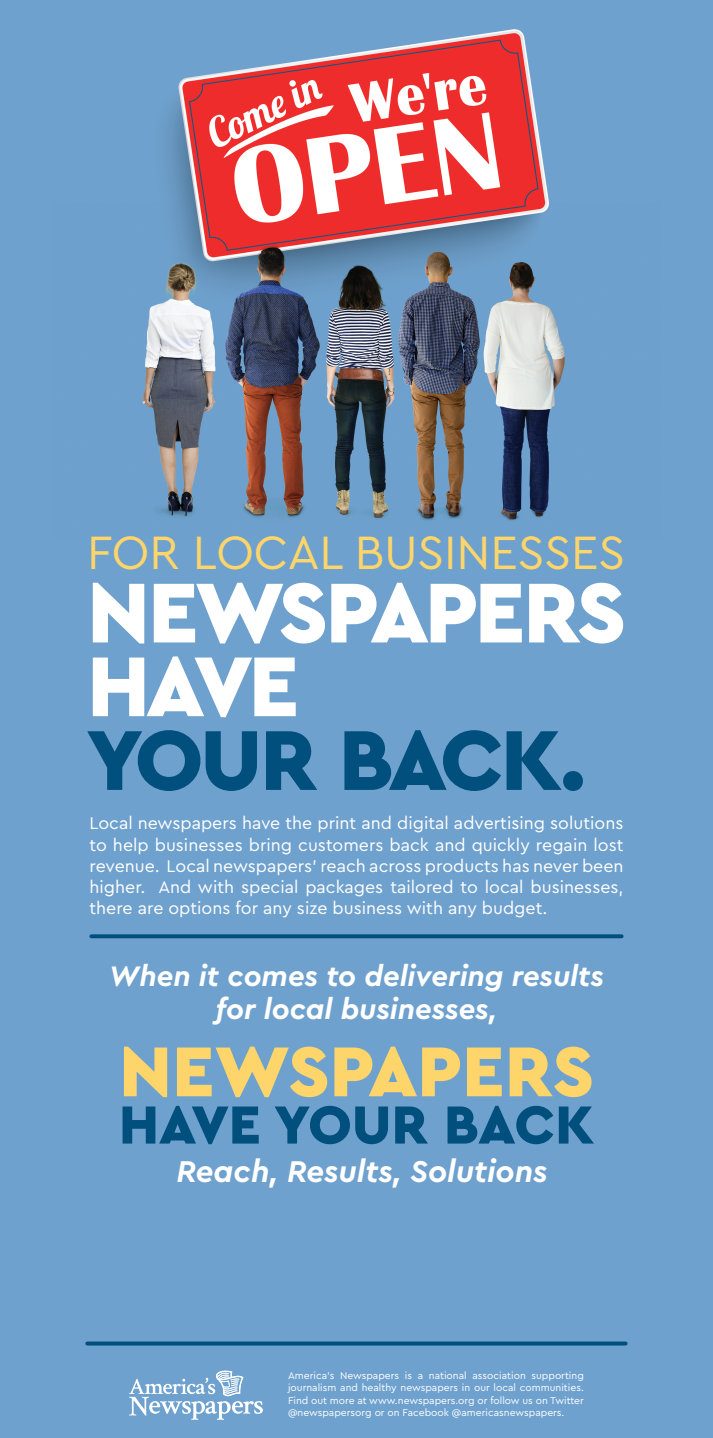
<style>
.page{position:relative;width:713px;height:1438px;background:#6fa1ce}
.page>*{position:absolute;margin:0;border:0;box-sizing:border-box;transform-origin:0 0}
.t1{font:900 88.8px/73.7px "Cera Pro";letter-spacing:-.04em;color:#fff}
.t2{font:900 88.8px "Cera Pro";letter-spacing:-.045em;color:#004f7c}
.t3{font:900 73.9px "Cera Pro";color:#fdd56a}
.t4{font:900 56.1px "Cera Pro";color:#004f7c}
.t5{font:49px "Cera Pro";color:#fdd56a}
.t6{font:italic 700 31.5px "Cera Pro";color:#fff}
.t7{font:italic 700 29.5px/33.5px "Cera Pro";color:#fff;text-align:center}
.t8{font:17.7px/21.3px "Cera Pro";color:#fff;text-align:justify}
.t9{font:10.3px/12.4px "Cera Pro";color:#fff;text-align:justify}
</style>
<div class="page">
<img style="left:89px;top:29px;width:535px;height:910px">
<svg style="left:91px;top:934px;width:530px;height:4px;background:#095582"></svg>
<svg style="left:129px;top:1370px;width:134px;height:50px"></svg>
<svg style="left:87px;top:1341px;width:539px;height:4px;background:#0e5986"></svg>
<h3 class="t5" style="left:87px;top:520px;width:540px">FOR LOCAL BUSINESSES</h3>
<h1 class="t1" style="left:87px;top:572px;width:540px">NEWSPAPERS<br>HAVE</h1>
<h1 class="t2" style="left:87px;top:701px;width:500px">YOUR BACK.</h1>
<p class="t8" style="left:89px;top:812px;width:535px">Local newspapers have the print and digital advertising solutions to help businesses bring customers back and quickly regain lost revenue. Local newspapers' reach across products has never been higher. And with special packages tailored to local businesses, there are options for any size business with any budget.</p>
<h3 class="t7" style="left:109px;top:958px;width:496px">When it comes to delivering results for local businesses,</h3>
<h2 class="t3" style="left:119px;top:1022px;width:476px">NEWSPAPERS</h2>
<h3 class="t4" style="left:119px;top:1087px;width:477px">HAVE YOUR BACK</h3>
<h3 class="t6" style="left:176px;top:1150px;width:373px">Reach, Results, Solutions</h3>
<p class="t9" style="left:288px;top:1369px;width:297px">America’s Newspapers is a national association supporting journalism and healthy newspapers in our local communities.<br>Find out more at www.newspapers.org or follow us on Twitter @newspapersorg or on Facebook @americasnewspapers.</p>
</div>
